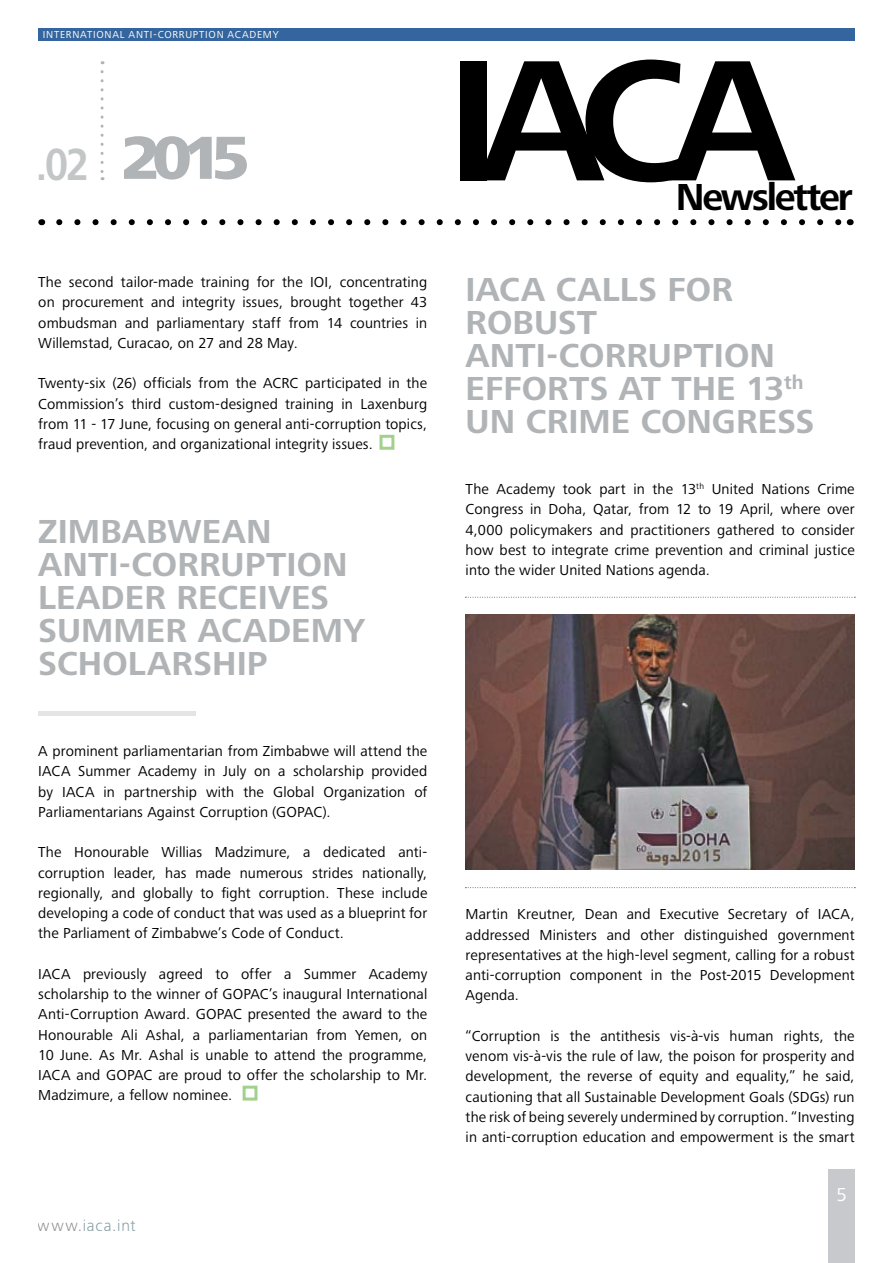
<style>
.page{position:relative;width:893px;height:1263px;background:#fff}
.page>*{position:absolute;margin:0;border:0;box-sizing:border-box;transform-origin:0 0}
.t1{font:700 178.5px "Frutiger Next Pro";color:#000}
.t2{font:800 63px "Frutiger Next Pro";color:#b1b4b6}
.t3{font:700 39px "Frutiger Next Pro";color:#000}
.t4{font:700 34.5px/33px "Frutiger Next Pro";letter-spacing:.005em;color:#b1b4b6}
.t5{font:19.5px "Frutiger Next Pro";color:#fff}
.t6{font:300 16.5px "Frutiger Next Pro";letter-spacing:.045em;color:#67848b}
.t7{font:15px/20.2px "Frutiger Next Pro";letter-spacing:.01em;color:#000;text-align:justify}
.t8{font:10.5px "Frutiger Next Pro";letter-spacing:.07em;color:#fff}
.s1{font-weight:700;font-size:46.8px}
.s2{color:#717073}
</style>
<div class="page">
<svg style="left:59px;top:219px;width:782px;height:6px"></svg>
<div style="left:828px;top:1169px;width:27px;height:94px;background:#c8c9cc"></div>
<svg style="left:101px;top:72px;width:3px;height:108px"></svg>
<div style="left:38px;top:28px;width:817px;height:13px;background:#34659f"></div>
<hr style="left:38px;top:711px;width:158px;height:4px;background:#e3e4e5">
<div style="left:379px;top:435px;width:15px;height:15px;border:3px solid #a1d18c"></div>
<img style="left:466px;top:615px;width:389px;height:255px">
<svg style="left:465px;top:887px;width:390px;height:1px"></svg>
<svg style="left:465px;top:597px;width:390px;height:1px"></svg>
<div style="left:243px;top:1086px;width:14px;height:14px;border:3px solid #a1d18c"></div>
<p class="t8" style="left:43px;top:29px;width:237px">INTERNATIONAL ANTI-CORRUPTION ACADEMY</p>
<h2 class="t2" style="left:36px;top:122px;width:216px"><span class="s1">.02</span> 2015</h2>
<p class="t7" style="left:38px;top:272px;width:391px">The second tailor-made training for the IOI, concentrating on procurement and integrity issues, brought together 43 ombudsman and parliamentary staff from 14 countries in Willemstad, Curacao, on 27 and 28 May.</p>
<p class="t7" style="left:38px;top:373px;width:390px">Twenty-six (26) officials from the ACRC participated in the Commission’s third custom-designed training in Laxenburg from 11 - 17 June, focusing on general anti-corruption topics, fraud prevention, and organizational integrity issues.</p>
<h3 class="t4" style="left:38px;top:515px;width:328px">ZIM BABWEAN<br>ANTI -CORRUPTION<br>LEADER RECEIVES<br>SUMM ER ACADEMY<br>SCHOLARSHIP</h3>
<p class="t7" style="left:38px;top:741px;width:391px">A prominent parliamentarian from Zimbabwe will attend the IACA Summer Academy in July on a scholarship provided by IACA in partnership with the Global Organization of Parliamentarians Against Corruption (GOPAC).</p>
<p class="t7" style="left:38px;top:842px;width:391px">The Honourable Willias Madzimure, a dedicated anti&shy;corruption leader, has made numerous strides nationally, regionally, and globally to fight corruption. These include developing a code of conduct that was used as a blueprint for the Parliament of Zimbabwe’s Code of Conduct.</p>
<p class="t7" style="left:38px;top:964px;width:391px">IACA previously agreed to offer a Summer Academy scholarship to the winner of GOPAC’s inaugural International Anti-Corruption Award. GOPAC presented the award to the Honourable Ali Ashal, a parliamentarian from Yemen, on 10 June. As Mr. Ashal is unable to attend the programme, IACA and GOPAC are proud to offer the scholarship to Mr.<br>Madzimure, a fellow nominee.</p>
<p class="t6" style="left:38px;top:1216px;width:100px"><span class="s2">www.</span>iaca.int</p>
<h1 class="t1" style="left:447px;top:19px;width:349px">IACA</h1>
<h3 class="t3" style="left:676px;top:175px;width:179px">NEWSLETTER</h3>
<h3 class="t4" style="left:466px;top:273px;width:350px">IACA CALLS FOR<br>ROBUST<br>ANTI -CORRUPTION<br>EFFORTS AT THE 13<sup>TH<br></sup>UN CRIM E CONGRESS</h3>
<p class="t7" style="left:466px;top:479px;width:391px">The Academy took part in the 13<sup>th</sup> United Nations Crime Congress in Doha, Qatar, from 12 to 19 April, where over 4,000 policymakers and practitioners gathered to consider how best to integrate crime prevention and criminal justice into the wider United Nations agenda.</p>
<p class="t7" style="left:466px;top:904px;width:391px">Martin Kreutner, Dean and Executive Secretary of IACA, addressed Ministers and other distinguished government representatives at the high-level segment, calling for a robust anti-corruption component in the Post-2015 Development Agenda.</p>
<p class="t7" style="left:466px;top:1026px;width:391px">“Corruption is the antithesis vis-à-vis human rights, the venom vis-à-vis the rule of law, the poison for prosperity and development, the reverse of equity and equality,” he said, cautioning that all Sustainable Development Goals (SDGs) run the risk of being severely undermined by corruption. “Investing in anti-corruption education and empowerment is the smart</p>
<h3 class="t5" style="left:836px;top:1183px;width:12px">5</h3>
</div>
